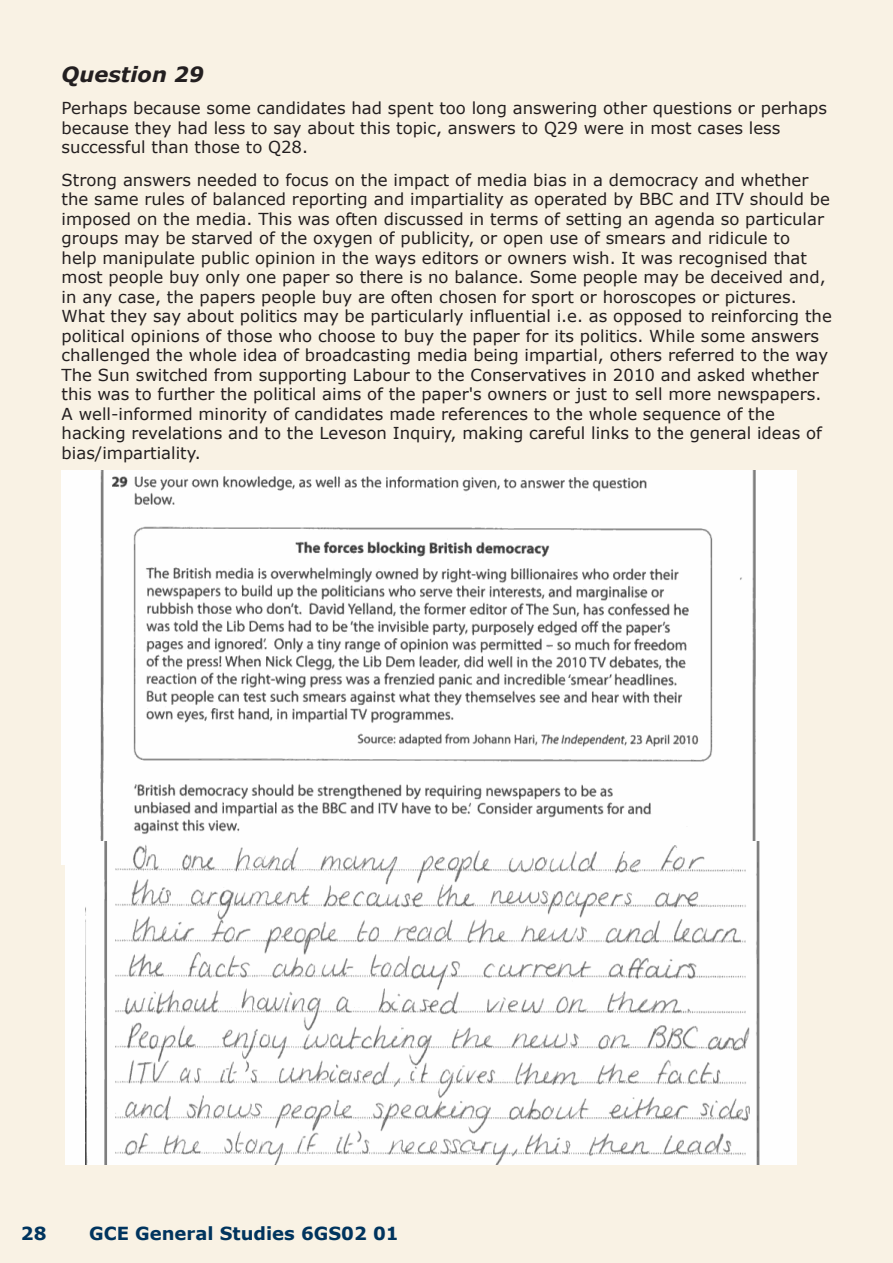
<style>
.page{position:relative;width:893px;height:1263px;background:#f9f2e4}
.page>*{position:absolute;margin:0;border:0;box-sizing:border-box;transform-origin:0 0}
.t1{font:italic 700 21px "Verdana";color:#231f20}
.t2{font:700 18px "Verdana";color:#00345e}
.t3{font:16.5px/19.5px "Verdana";color:#231f20}
</style>
<div class="page">
<img style="left:62px;top:471px;width:735px;height:393px">
<img style="left:66px;top:842px;width:731px;height:322px">
<p class="t1" style="left:62px;top:61px;width:144px">Question 29</p>
<p class="t3" style="left:62px;top:98px;width:767px">Perhaps because some candidates had spent too long answering other questions or perhaps because they had less to say about this topic, answers to Q29 were in most cases less successful than those to Q28.</p>
<p class="t3" style="left:62px;top:169px;width:772px">Strong answers needed to focus on the impact of media bias in a democracy and whether the same rules of balanced reporting and impartiality as operated by BBC and ITV should be imposed on the media. This was often discussed in terms of setting an agenda so particular groups may be starved of the oxygen of publicity, or open use of smears and ridicule to<br>help manipulate public opinion in the ways editors or owners wish. It was recognised that most people buy only one paper so there is no balance. Some people may be deceived and, in any case, the papers people buy are often chosen for sport or horoscopes or pictures.<br>What they say about politics may be particularly influential i.e. as opposed to reinforcing the political opinions of those who choose to buy the paper for its politics. While some answers challenged the whole idea of broadcasting media being impartial, others referred to the way The Sun switched from supporting Labour to the Conservatives in 2010 and asked whether this was to further the political aims of the paper's owners or just to sell more newspapers.<br>A well-informed minority of candidates made references to the whole sequence of the hacking revelations and to the Leveson Inquiry, making careful links to the general ideas of bias/impartiality.</p>
<p class="t2" style="left:21px;top:1222px;width:27px">28</p>
<p class="t2" style="left:89px;top:1222px;width:311px">GCE General Studies 6GS02 01</p>
</div>
